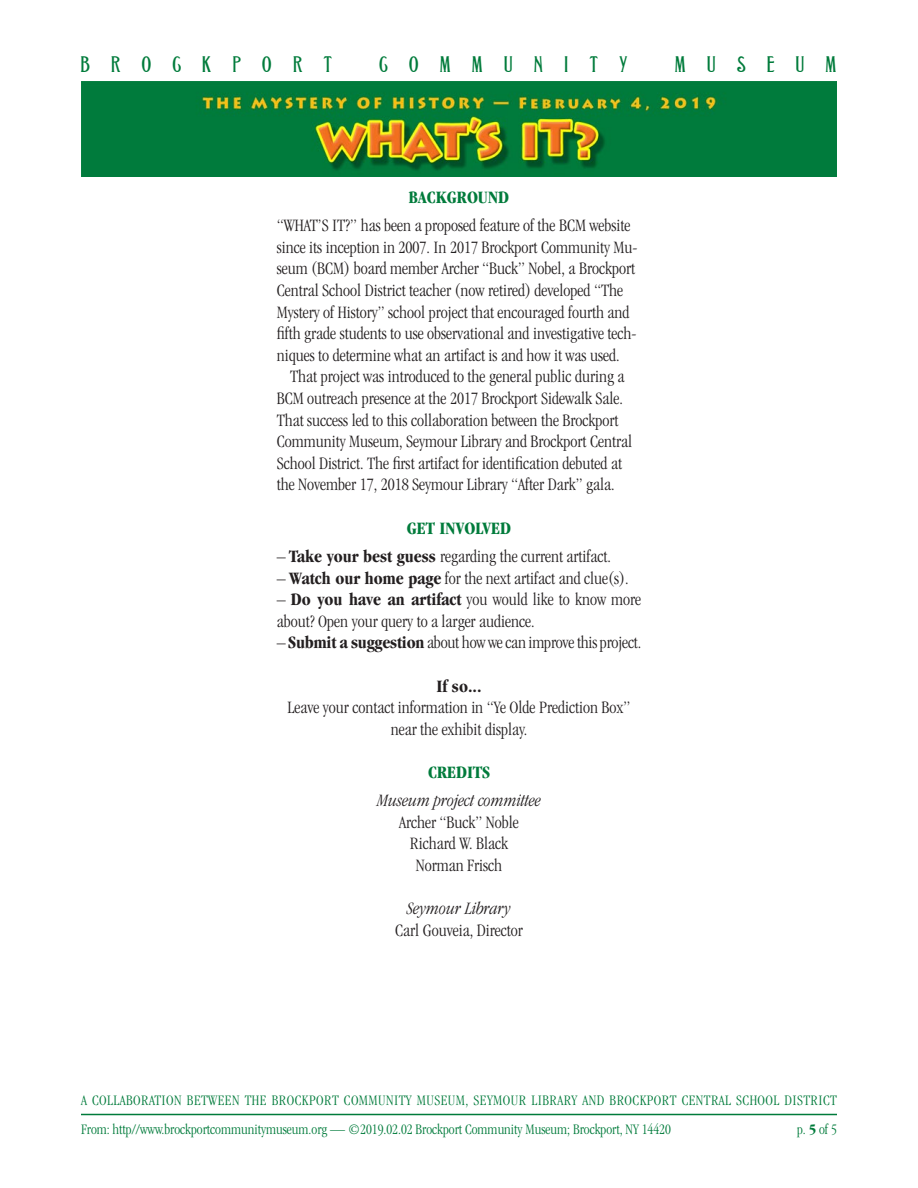
<style>
.page{position:relative;width:918px;height:1188px;background:#fff}
.page>*{position:absolute;margin:0;border:0;box-sizing:border-box;transform-origin:0 0}
.t1{font:24px "Grant Antique Normal";letter-spacing:.86em;color:#007b3b}
.t2{font:300 condensed 18px/21.6px "Garamond";color:#231f20}
.t3{font:italic 300 condensed 18px "Garamond";color:#231f20}
.t4{font:700 condensed 18px "Garamond";color:#007b3b}
.t5{font:700 condensed 18px "Garamond";color:#231f20}
.t6{font:300 condensed 15px "Garamond";letter-spacing:.03em;color:#007b3b}
.t7{font:300 condensed 15px "Garamond";color:#007b3b}
.s1{font-weight:700}
</style>
<div class="page">
<hr style="left:81px;top:1114px;width:756px;height:1px;background:#007b3b">
<img style="left:81px;top:82px;width:756px;height:95px">
<h1 class="t1" style="left:81px;top:52px;width:253px">BROCKPORT</h1>
<h1 class="t1" style="left:379px;top:52px;width:250px">COMMUNITY</h1>
<h1 class="t1" style="left:675px;top:52px;width:163px">MUSEUM</h1>
<p class="t4" style="left:409px;top:187px;width:102px">BACKGROUND</p>
<p class="t2" style="left:277px;top:215px;width:362px">“WHAT’S IT?” has been a proposed feature of the BCM website since its inception in 2007. In 2017 Brockport Community Mu&shy;seum (BCM) board member Archer “Buck” Nobel, a Brockport Central School District teacher (now retired) developed “The Mystery of History” school project that encouraged fourth and fifth grade students to use observational and investigative tech&shy;niques to determine what an artifact is and how it was used.</p>
<p class="t2" style="left:277px;top:366px;width:357px;text-indent:14px">That project was introduced to the general public during a BCM outreach presence at the 2017 Brockport Sidewalk Sale.<br>That success led to this collaboration between the Brockport Community Museum, Seymour Library and Brockport Central School District. The first artifact for identification debuted at the November 17, 2018 Seymour Library “After Dark” gala.</p>
<p class="t4" style="left:407px;top:518px;width:106px">GET INVOLVED</p>
<p class="t2" style="left:277px;top:545px;width:336px">– <span class="s1">Take your best guess</span> regarding the current artifact.</p>
<p class="t2" style="left:277px;top:567px;width:353px">– <span class="s1">Watch our home page</span> for the next artifact and clue(s).</p>
<p class="t2" style="left:277px;top:589px;width:366px">– <span class="s1">Do you have an artifact</span> you would like to know more about? Open your query to a larger audience.</p>
<p class="t2" style="left:277px;top:632px;width:366px">– <span class="s1">Submit a suggestion</span> about how we can improve this project.</p>
<p class="t5" style="left:437px;top:676px;width:46px">If so...</p>
<p class="t2" style="left:287px;top:697px;width:345px">Leave your contact information in “Ye Olde Prediction Box”</p>
<p class="t2" style="left:391px;top:718px;width:138px">near the exhibit display.</p>
<p class="t4" style="left:428px;top:762px;width:63px">CREDITS</p>
<p class="t3" style="left:377px;top:791px;width:165px">Museum project committee</p>
<p class="t2" style="left:399px;top:811px;width:121px">Archer “Buck” Noble</p>
<p class="t2" style="left:410px;top:833px;width:100px">Richard W. Black</p>
<p class="t2" style="left:416px;top:855px;width:88px">Norman Frisch</p>
<p class="t3" style="left:407px;top:899px;width:105px">Seymour Library</p>
<p class="t2" style="left:395px;top:919px;width:129px">Carl Gouveia, Director</p>
<p class="t6" style="left:81px;top:1093px;width:757px">A COLLABORATION BETWEEN THE BROCKPORT COMMUNITY MUSEUM, SEYMOUR LIBRARY AND BROCKPORT CENTRAL SCHOOL DISTRICT</p>
<p class="t7" style="left:81px;top:1121px;width:591px">From: http//www.brockportcommunitymuseum.org — ©2019.02.02 Brockport Community Museum; Brockport, NY 14420</p>
<p class="t6" style="left:797px;top:1121px;width:41px">p. <span class="s1">5</span> of 5</p>
</div>
